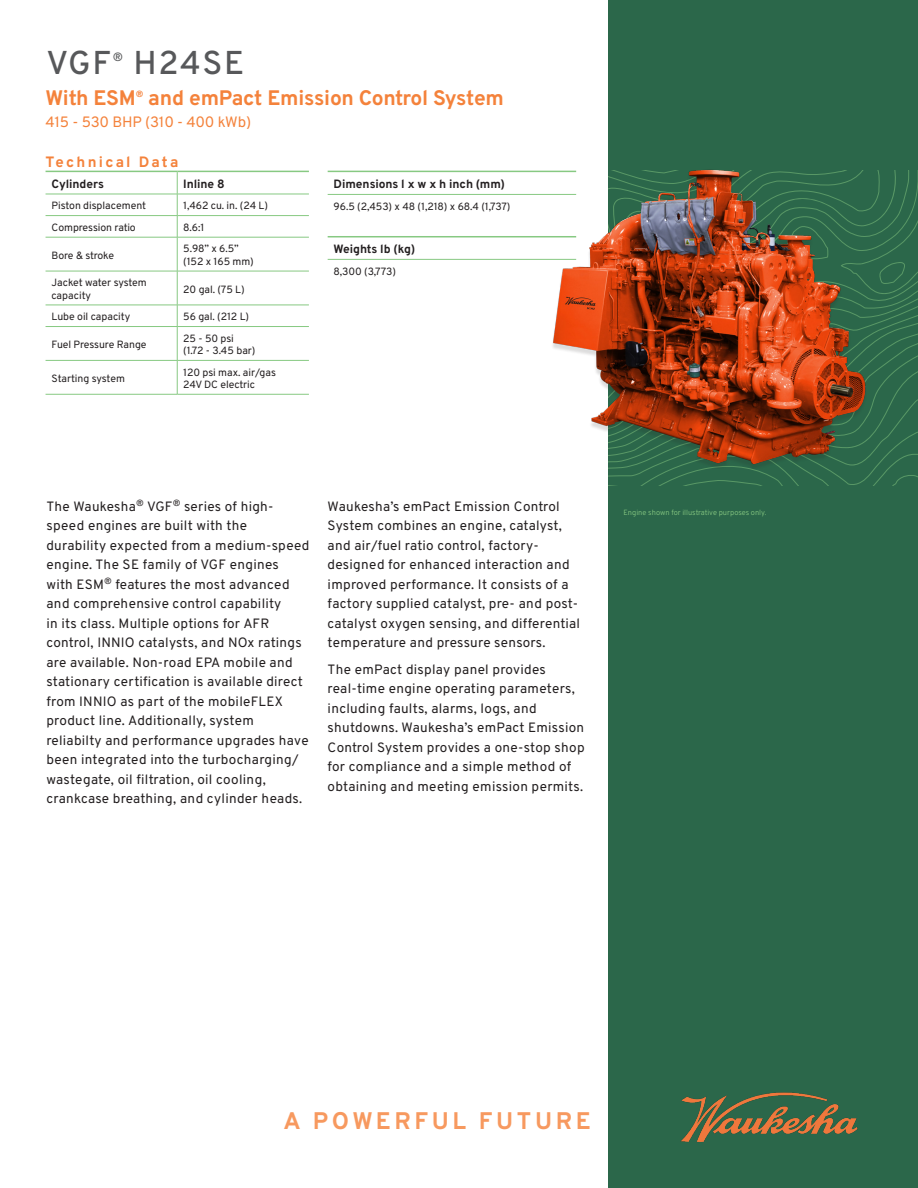
<style>
.page{position:relative;width:918px;height:1188px;background:#fff}
.page>*{position:absolute;margin:0;border:0;box-sizing:border-box;transform-origin:0 0}
.Product_Title{font:500 33px "Overpass";letter-spacing:.05em;color:#57585a}
.main_subhead{font:700 24px "Overpass";letter-spacing:.15em;color:#f7995f}
.main_subhead-2{font:700 21px "Overpass";letter-spacing:-.01em;color:#f4823b}
.main_subhead-3{font:15px "Overpass";letter-spacing:-.01em;color:#f4823b}
.t1{font:700 15px "Overpass";letter-spacing:.15em;color:#f4823b}
.body{font:13.5px/19.5px "Overpass";letter-spacing:.02em;color:#231f20}
.table_data{font:700 12px "Overpass";letter-spacing:-.005em;color:#231f20}
.Product_Title-2{font:500 12px "Overpass";color:#57585a}
.table_data-2{font:10.5px/12.6px "Overpass";letter-spacing:-.005em;color:#231f20}
.table_data-3{font:10.5px "Overpass";letter-spacing:-.025em;color:#231f20}
.main_subhead-4{font:700 9px "Overpass";color:#f4823b}
.t2{font:300 7.5px "Overpass";color:#87c982}
</style>
<div class="page">
<div style="left:609px;top:0;width:309px;height:1188px;background:#2b674a"></div>
<svg style="left:609px;top:171px;width:309px;height:309px"></svg>
<svg style="left:609px;top:480px;width:290px;height:6px"></svg>
<img style="left:681px;top:1092px;width:177px;height:50px">
<hr style="left:46px;top:194px;width:131px;height:1px;background:#87c982">
<hr style="left:46px;top:215px;width:131px;height:1px;background:#87c982">
<hr style="left:46px;top:237px;width:131px;height:1px;background:#87c982">
<hr style="left:46px;top:271px;width:131px;height:1px;background:#87c982">
<hr style="left:46px;top:305px;width:131px;height:1px;background:#87c982">
<hr style="left:46px;top:171px;width:131px;height:1px;background:#87c982">
<hr style="left:177px;top:171px;width:132px;height:1px;background:#87c982">
<hr style="left:46px;top:326px;width:131px;height:1px;background:#87c982">
<hr style="left:177px;top:194px;width:132px;height:1px;background:#87c982">
<hr style="left:177px;top:215px;width:132px;height:1px;background:#87c982">
<svg style="left:177px;top:172px;width:1px;height:65px"></svg>
<hr style="left:177px;top:237px;width:132px;height:1px;background:#87c982">
<hr style="left:177px;top:237px;width:1px;height:34px;background:#87c982">
<hr style="left:177px;top:271px;width:132px;height:1px;background:#87c982">
<hr style="left:177px;top:271px;width:1px;height:34px;background:#87c982">
<hr style="left:177px;top:305px;width:132px;height:1px;background:#87c982">
<svg style="left:177px;top:305px;width:1px;height:21px"></svg>
<hr style="left:177px;top:326px;width:132px;height:1px;background:#87c982">
<hr style="left:177px;top:327px;width:1px;height:33px;background:#87c982">
<hr style="left:46px;top:360px;width:131px;height:1px;background:#87c982">
<hr style="left:177px;top:360px;width:132px;height:1px;background:#87c982">
<hr style="left:177px;top:361px;width:1px;height:33px;background:#87c982">
<hr style="left:46px;top:394px;width:131px;height:1px;background:#87c982">
<hr style="left:177px;top:394px;width:132px;height:1px;background:#87c982">
<hr style="left:328px;top:194px;width:248px;height:1px;background:#87c982">
<hr style="left:328px;top:259px;width:248px;height:1px;background:#87c982">
<hr style="left:328px;top:171px;width:248px;height:1px;background:#87c982">
<hr style="left:328px;top:236px;width:248px;height:1px;background:#87c982">
<img style="left:520px;top:152px;width:359px;height:317px">
<p class="Product_Title" style="left:46px;top:37px;width:66px">VGF</p>
<p class="Product_Title-2" style="left:113px;top:47px;width:12px">®</p>
<p class="Product_Title" style="left:133px;top:37px;width:112px">H24SE</p>
<p class="main_subhead-2" style="left:45px;top:81px;width:92px">With ESM</p>
<p class="main_subhead-4" style="left:136px;top:87px;width:9px">®</p>
<p class="main_subhead-2" style="left:148px;top:81px;width:357px">and emPact Emission Control System</p>
<p class="main_subhead-3" style="left:45px;top:110px;width:207px">415 - 530 BHP (310 - 400 kWb)</p>
<p class="t1" style="left:45px;top:150px;width:135px">Technical Data</p>
<p class="table_data" style="left:52px;top:174px;width:54px">Cylinders</p>
<p class="table_data" style="left:183px;top:174px;width:43px">Inline 8</p>
<p class="table_data-2" style="left:52px;top:199px;width:96px">Piston displacement</p>
<p class="table_data-2" style="left:183px;top:199px;width:86px">1,462 cu. in. (24 L)</p>
<p class="table_data-2" style="left:52px;top:221px;width:86px">Compression ratio</p>
<p class="table_data-2" style="left:183px;top:221px;width:23px">8.6:1</p>
<p class="table_data-3" style="left:52px;top:247px;width:64px">Bore &amp; stroke</p>
<p class="table_data-2" style="left:183px;top:242px;width:72px">5.98” x 6.5” (152 x 165 mm)</p>
<p class="table_data-2" style="left:52px;top:276px;width:97px">Jacket water system capacity</p>
<p class="table_data-2" style="left:183px;top:282px;width:63px">20 gal. (75 L)</p>
<p class="table_data-2" style="left:52px;top:310px;width:80px">Lube oil capacity</p>
<p class="table_data-2" style="left:183px;top:310px;width:67px">56 gal. (212 L)</p>
<p class="table_data-2" style="left:52px;top:338px;width:97px">Fuel Pressure Range</p>
<p class="table_data-2" style="left:183px;top:331px;width:74px">25 - 50 psi (1.72 - 3.45 bar)</p>
<p class="table_data-2" style="left:52px;top:372px;width:75px">Starting system</p>
<p class="table_data-2" style="left:183px;top:365px;width:94px">120 psi max. air/gas<br>24V DC electric</p>
<p class="table_data" style="left:334px;top:174px;width:173px">Dimensions l x w x h inch (mm)</p>
<p class="table_data-2" style="left:334px;top:199px;width:178px">96.5 (2,453) x 48 (1,218) x 68.4 (1,737)</p>
<p class="table_data" style="left:334px;top:240px;width:83px">Weights lb (kg)</p>
<p class="table_data-2" style="left:334px;top:264px;width:64px">8,300 (3,773)</p>
<p class="body" style="left:46px;top:496px;width:265px">The Waukesha<sup>®</sup> VGF<sup>®</sup> series of high&shy;speed engines are built with the durability expected from a medium-speed engine. The SE family of VGF engines<br>with ESM<sup>®</sup> features the most advanced and comprehensive control capability<br>in its class. Multiple options for AFR control, INNIO catalysts, and NOx ratings are available. Non-road EPA mobile and stationary certification is available direct from INNIO as part of the mobileFLEX product line. Additionally, system reliabilty and performance upgrades have been integrated into the turbocharging/ wastegate, oil filtration, oil cooling, crankcase breathing, and cylinder heads.</p>
<p class="body" style="left:328px;top:496px;width:254px">Waukesha’s emPact Emission Control System combines an engine, catalyst, and air/fuel ratio control, factory&shy;designed for enhanced interaction and improved performance. It consists of a factory supplied catalyst, pre- and post&shy;catalyst oxygen sensing, and differential temperature and pressure sensors.</p>
<p class="body" style="left:328px;top:659px;width:258px">The emPact display panel provides real-time engine operating parameters, including faults, alarms, logs, and shutdowns. Waukesha’s emPact Emission Control System provides a one-stop shop for compliance and a simple method of obtaining and meeting emission permits.</p>
<p class="t2" style="left:623px;top:506px;width:144px">Engine shown for illustrative purposes only.</p>
<p class="main_subhead" style="left:283px;top:1102px;width:309px">A POWERFUL FUTURE</p>
</div>
